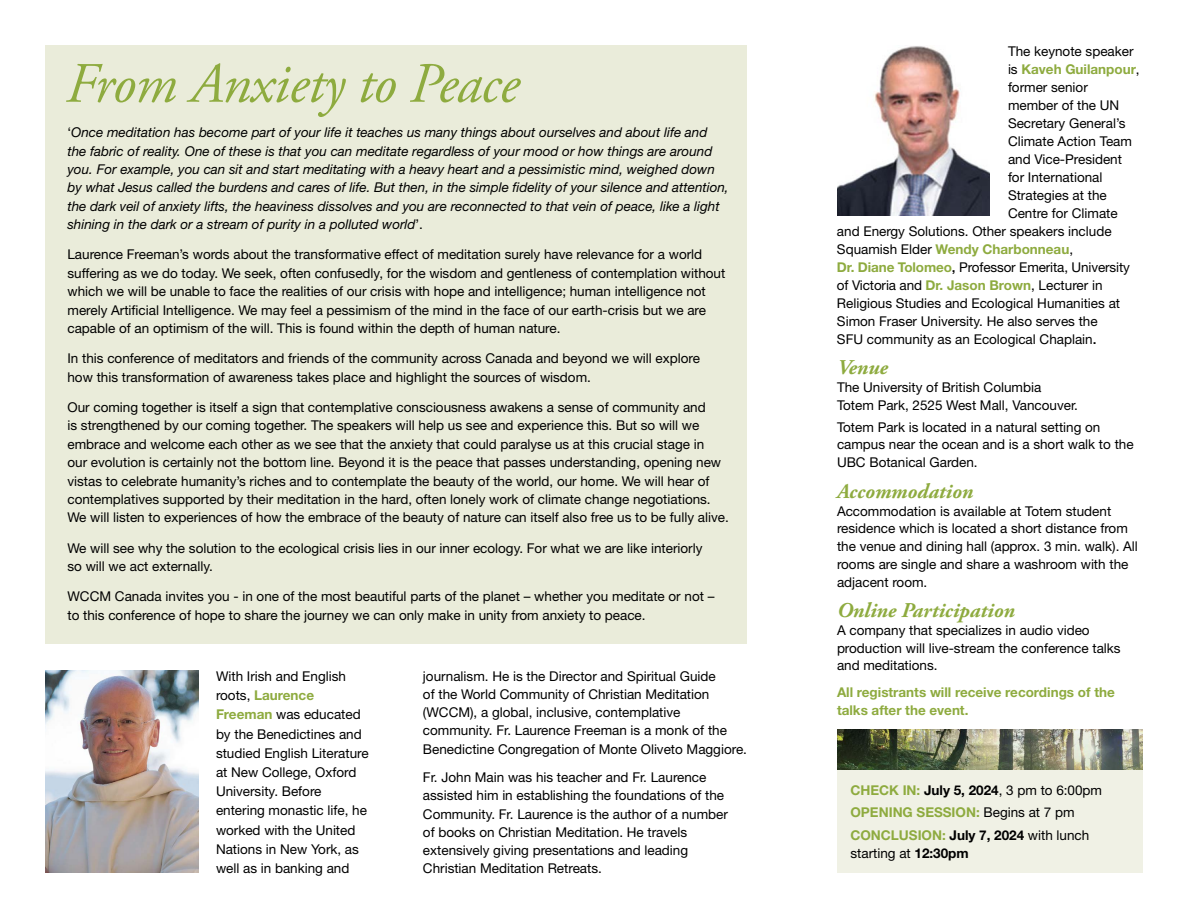
<style>
.page{position:relative;width:1188px;height:918px;background:#fff}
.page>*{position:absolute;margin:0;border:0;box-sizing:border-box;transform-origin:0 0}
.t1{font:italic 57px "Adobe Garamond Pro";letter-spacing:-.015em;color:#8eab3f}
.t2{font:italic 700 21px "Adobe Garamond Pro";color:#8eab3f}
.t3{font:13.5px/18.3px "Helvetica Neue LT";color:#000}
.t4{font:italic 13.5px/18.3px "Helvetica Neue LT";color:#000}
.t5{font:700 13.5px/18px "Helvetica Neue LT";color:#8eab3f}
.s1{font-style:normal}
.s2{font-weight:700;color:#8eab3f}
.s3{font-weight:400;color:#000}
.s4{font-weight:500}
.s5{color:#000}
.s6{font-weight:700}
</style>
<div class="page">
<div style="left:45px;top:45px;width:702px;height:599px;background:#eaecda"></div>
<img style="left:837px;top:729px;width:306px;height:42px">
<img style="left:45px;top:670px;width:153px;height:203px">
<img style="left:837px;top:46px;width:153px;height:170px">
<div style="left:837px;top:771px;width:306px;height:102px;background:#f0f1e5"></div>
<h1 class="t1" style="left:66px;top:49px;width:455px">From Anxiety to Peace</h1>
<p class="t4" style="left:68px;top:123px;width:663px"><span class="s1">‘</span>Once meditation has become part of your life it teaches us many things about ourselves and about life and the fabric of reality. One of these is that you can meditate regardless of your mood or how things are around you. For example, you can sit and start meditating with a heavy heart and a pessimistic mind, weighed down by what Jesus called the burdens and cares of life. But then, in the simple fidelity of your silence and attention, the dark veil of anxiety lifts, the heaviness dissolves and you are reconnected to that vein of peace, like a light shining in the dark or a stream of purity in a polluted world<span class="s1">’.</span></p>
<p class="t3" style="left:68px;top:245px;width:659px">Laurence Freeman’s words about the transformative effect of meditation surely have relevance for a world suffering as we do today. We seek, often confusedly, for the wisdom and gentleness of contemplation without which we will be unable to face the realities of our crisis with hope and intelligence; human intelligence not merely Artificial Intelligence. We may feel a pessimism of the mind in the face of our earth-crisis but we are capable of an optimism of the will. This is found within the depth of human nature.</p>
<p class="t3" style="left:68px;top:349px;width:634px">In this conference of meditators and friends of the community across Canada and beyond we will explore how this transformation of awareness takes place and highlight the sources of wisdom.</p>
<p class="t3" style="left:68px;top:398px;width:663px">Our coming together is itself a sign that contemplative consciousness awakens a sense of community and<br>is strengthened by our coming together. The speakers will help us see and experience this. But so will we embrace and welcome each other as we see that the anxiety that could paralyse us at this crucial stage in<br>our evolution is certainly not the bottom line. Beyond it is the peace that passes understanding, opening new vistas to celebrate humanity’s riches and to contemplate the beauty of the world, our home. We will hear of contemplatives supported by their meditation in the hard, often lonely work of climate change negotiations.<br>We will listen to experiences of how the embrace of the beauty of nature can itself also free us to be fully alive.</p>
<p class="t3" style="left:68px;top:539px;width:636px">We will see why the solution to the ecological crisis lies in our inner ecology. For what we are like interiorly so will we act externally.</p>
<p class="t3" style="left:68px;top:587px;width:648px">WCCM Canada invites you - in one of the most beautiful parts of the planet – whether you meditate or not – to this conference of hope to share the journey we can only make in unity from anxiety to peace.</p>
<p class="t3" style="left:216px;top:667px;width:154px;line-height:19.2px">With Irish and English roots, <span class="s2">Laurence<br>Freeman</span> was educated by the Benedictines and studied English Literature at New College, Oxford<br>University. Before entering monastic life, he worked with the United<br>Nations in New York, as well as in banking and</p>
<p class="t3" style="left:423px;top:667px;width:326px">journalism. He is the Director and Spiritual Guide<br>of the World Community of Christian Meditation (WCCM), a global, inclusive, contemplative community. Fr. Laurence Freeman is a monk of the Benedictine Congregation of Monte Oliveto Maggiore.</p>
<p class="t3" style="left:423px;top:768px;width:306px">Fr. John Main was his teacher and Fr. Laurence assisted him in establishing the foundations of the Community. Fr. Laurence is the author of a number of books on Christian Meditation. He travels extensively giving presentations and leading Christian Meditation Retreats.</p>
<p class="t3" style="left:1008px;top:41px;width:127px">The keynote speaker</p>
<p class="t5" style="left:1008px;top:59px;width:133px"><span class="s3">is</span> Kaveh Guilanpour<span class="s3">,</span></p>
<p class="t3" style="left:1008px;top:77px;width:81px">former senior</p>
<p class="t3" style="left:1008px;top:95px;width:113px">member of the UN</p>
<p class="t3" style="left:1008px;top:113px;width:119px">Secretary General’s</p>
<p class="t3" style="left:1008px;top:131px;width:126px">Climate Action Team</p>
<p class="t3" style="left:1008px;top:149px;width:116px">and Vice-President</p>
<p class="t3" style="left:1008px;top:167px;width:96px">for International</p>
<p class="t3" style="left:1008px;top:185px;width:100px">Strategies at the</p>
<p class="t3" style="left:1008px;top:203px;width:111px">Centre for Climate</p>
<p class="t3" style="left:837px;top:221px;width:276px">and Energy Solutions. Other speakers include</p>
<p class="t5" style="left:837px;top:239px;width:238px"><span class="s3">Squamish Elder</span> Wendy Charbonneau<span class="s3">,</span></p>
<p class="t3" style="left:837px;top:257px;width:294px"><span class="s2">Dr. Diane Tolomeo</span><span class="s4">,</span> Professor Emerita, University</p>
<p class="t3" style="left:837px;top:275px;width:267px">of Victoria and <span class="s2">Dr. Jason Brown</span>, Lecturer in</p>
<p class="t3" style="left:837px;top:293px;width:285px">Religious Studies and Ecological Humanities at</p>
<p class="t3" style="left:837px;top:311px;width:262px">Simon Fraser University. He also serves the</p>
<p class="t3" style="left:837px;top:329px;width:261px">SFU community as an Ecological Chaplain<span class="s4">.</span></p>
<h2 class="t2" style="left:837px;top:356px;width:52px">Venue</h2>
<p class="t3" style="left:837px;top:378px;width:243px;line-height:17.7px">The University of British Columbia<br>Totem Park, 2525 West Mall, Vancouver.</p>
<p class="t3" style="left:837px;top:418px;width:298px;line-height:17.9px">Totem Park is located in a natural setting on campus near the ocean and is a short walk to the<br>UBC Botanical Garden.</p>
<h2 class="t2" style="left:837px;top:479px;width:138px">Accommodation</h2>
<p class="t3" style="left:837px;top:502px;width:302px;line-height:17.7px">Accommodation is available at Totem student residence which is located a short distance from the venue and dining hall (approx. 3 min. walk). All rooms are single and share a washroom with the adjacent room.</p>
<h2 class="t2" style="left:837px;top:599px;width:179px">Online Participation</h2>
<p class="t3" style="left:837px;top:621px;width:285px;line-height:17.5px">A company that specializes in audio video production will live-stream the conference talks and meditations.</p>
<p class="t5" style="left:837px;top:683px;width:279px">All registrants will receive recordings of the talks after the event.</p>
<p class="t5" style="left:850px;top:778px;width:253px;line-height:22.5px">Check in : <span class="s5">July 5, 2024</span><span class="s3">, 3 pm to 6:00pm<br></span>Opening</p>
<p class="t5" style="left:917px;top:803px;width:27px">session</p>
<p class="t3" style="left:976px;top:803px;width:100px"><span class="s2">:</span> Begins at 7 pm</p>
<p class="t5" style="left:850px;top:826px;width:21px">Concl</p>
<p class="t5" style="left:899px;top:826px;width:19px">usion</p>
<p class="t3" style="left:850px;top:826px;width:240px;text-indent:92px"><span class="s2">:</span> <span class="s6">July 7, 2024</span> with lunch starting at <span class="s6">12:30pm</span></p>
</div>
